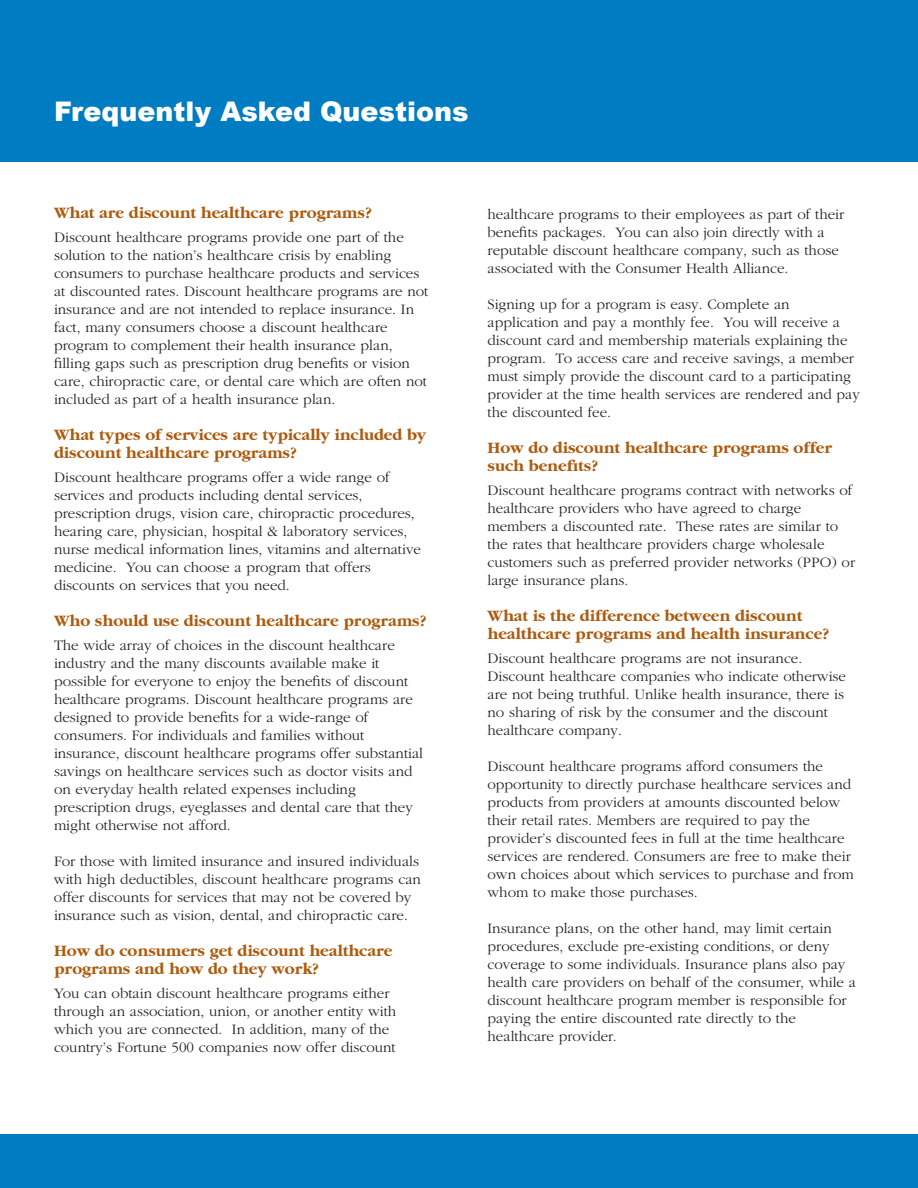
<style>
.page{position:relative;width:918px;height:1188px;background:#fff}
.page>*{position:absolute;margin:0;border:0;box-sizing:border-box;transform-origin:0 0}
.t1{font:900 27px "Arial";color:#fff}
.t2{font:700 16.5px/18px "Garamond";color:#ad5b0e}
.t3{font:300 15px/18px "Garamond";color:#231f20}
</style>
<div class="page">
<div style="left:0;top:0;width:918px;height:162px;background:#007cc2"></div>
<div style="left:0;top:1134px;width:918px;height:54px;background:#007cc2"></div>
<p class="t1" style="left:54px;top:97px;width:416px">Frequently Asked Questions</p>
<p class="t2" style="left:54px;top:204px;width:319px">What are discount healthcare programs?</p>
<p class="t3" style="left:54px;top:229px;width:376px">Discount healthcare programs provide one part of the solution to the nation’s healthcare crisis by enabling consumers to purchase healthcare products and services at discounted rates. Discount healthcare programs are not insurance and are not intended to replace insurance. In fact, many consumers choose a discount healthcare program to complement their health insurance plan, filling gaps such as prescription drug benefits or vision care, chiropractic care, or dental care which are often not included as part of a health insurance plan.</p>
<p class="t2" style="left:54px;top:426px;width:374px">What types of services are typically included by discount healthcare programs?</p>
<p class="t3" style="left:54px;top:469px;width:369px">Discount healthcare programs offer a wide range of services and products including dental services, prescription drugs, vision care, chiropractic procedures, hearing care, physician, hospital &amp; laboratory services, nurse medical information lines, vitamins and alternative medicine. You can choose a program that offers discounts on services that you need.</p>
<p class="t2" style="left:54px;top:612px;width:374px">Who should use discount healthcare programs?</p>
<p class="t3" style="left:54px;top:637px;width:371px">The wide array of choices in the discount healthcare industry and the many discounts available make it possible for everyone to enjoy the benefits of discount healthcare programs. Discount healthcare programs are designed to provide benefits for a wide-range of consumers. For individuals and families without insurance, discount healthcare programs offer substantial savings on healthcare services such as doctor visits and on everyday health related expenses including prescription drugs, eyeglasses and dental care that they might otherwise not afford.</p>
<p class="t3" style="left:54px;top:853px;width:368px">For those with limited insurance and insured individuals with high deductibles, discount healthcare programs can offer discounts for services that may not be covered by insurance such as vision, dental, and chiropractic care.</p>
<p class="t2" style="left:54px;top:942px;width:340px">How do consumers get discount healthcare programs and how do they work?</p>
<p class="t3" style="left:54px;top:985px;width:344px">You can obtain discount healthcare programs either through an association, union, or another entity with which you are connected. In addition, many of the country’s Fortune 500 companies now offer discount</p>
<p class="t3" style="left:488px;top:206px;width:358px">healthcare programs to their employees as part of their benefits packages. You can also join directly with a reputable discount healthcare company, such as those associated with the Consumer Health Alliance.</p>
<p class="t3" style="left:488px;top:296px;width:374px">Signing up for a program is easy. Complete an application and pay a monthly fee. You will receive a discount card and membership materials explaining the program. To access care and receive savings, a member must simply provide the discount card to a participating provider at the time health services are rendered and pay the discounted fee.</p>
<p class="t2" style="left:488px;top:439px;width:346px">How do discount healthcare programs offer such benefits?</p>
<p class="t3" style="left:488px;top:482px;width:369px">Discount healthcare programs contract with networks of healthcare providers who have agreed to charge members a discounted rate. These rates are similar to the rates that healthcare providers charge wholesale customers such as preferred provider networks (PPO) or large insurance plans.</p>
<p class="t2" style="left:488px;top:607px;width:343px">What is the difference between discount healthcare programs and health insurance?</p>
<p class="t3" style="left:488px;top:650px;width:360px">Discount healthcare programs are not insurance.<br>Discount healthcare companies who indicate otherwise are not being truthful. Unlike health insurance, there is no sharing of risk by the consumer and the discount healthcare company.</p>
<p class="t3" style="left:488px;top:758px;width:368px">Discount healthcare programs afford consumers the opportunity to directly purchase healthcare services and products from providers at amounts discounted below their retail rates. Members are required to pay the provider’s discounted fees in full at the time healthcare services are rendered. Consumers are free to make their own choices about which services to purchase and from whom to make those purchases.</p>
<p class="t3" style="left:488px;top:920px;width:370px">Insurance plans, on the other hand, may limit certain procedures, exclude pre-existing conditions, or deny coverage to some individuals. Insurance plans also pay health care providers on behalf of the consumer, while a discount healthcare program member is responsible for paying the entire discounted rate directly to the healthcare provider.</p>
</div>
